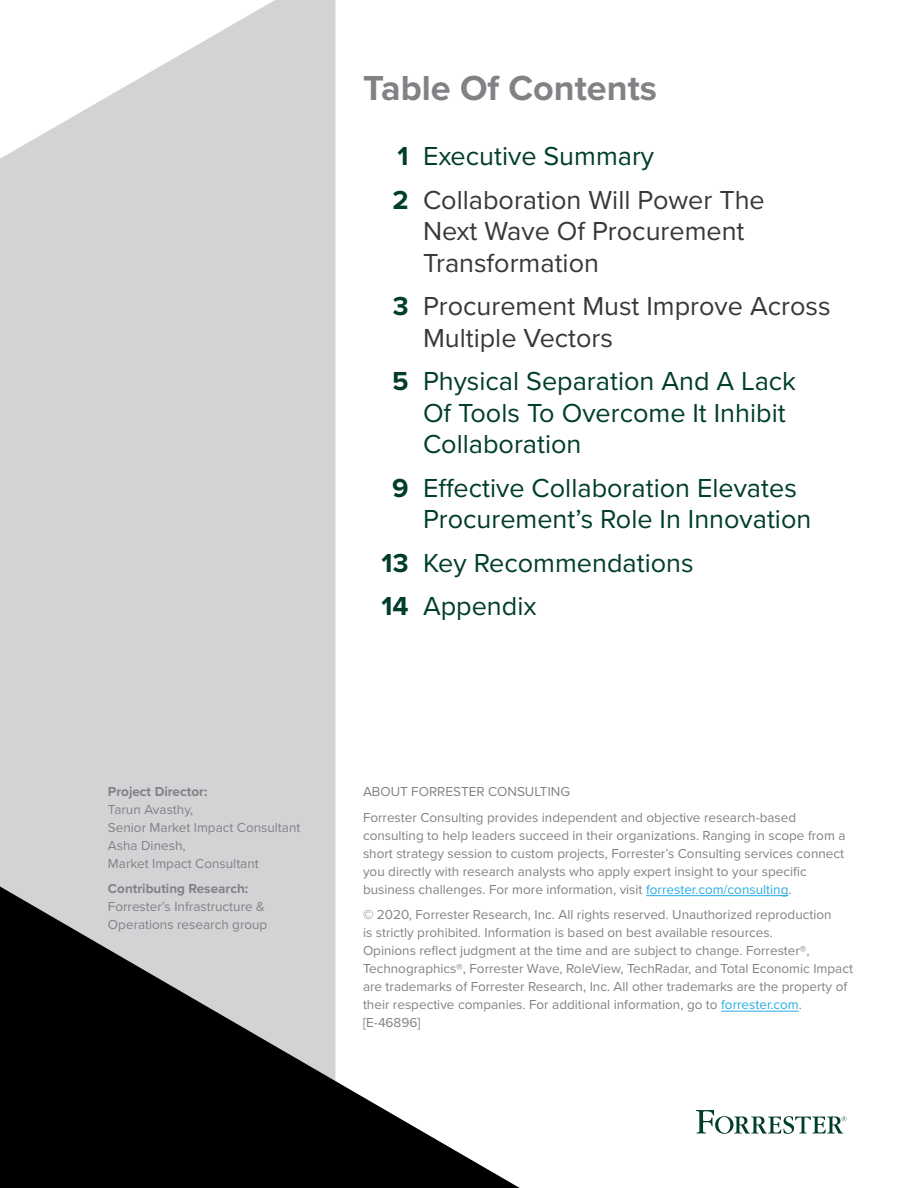
<style>
.page{position:relative;width:918px;height:1188px;background:#fff}
.page>*{position:absolute;margin:0;border:0;box-sizing:border-box;transform-origin:0 0}
.t1{font:700 36px "Proxima Nova";color:#808285}
.t2{font:27px/31.5px "Proxima Nova";color:#013d2d}
.t3{font:27px/31.5px "Proxima Nova";color:#383839}
.t4{font:700 27px/43.5px "Proxima Nova";color:#013d2d}
.t5{font:13.5px/18px "Proxima Nova";color:#808285}
.t6{font:700 13.5px "Proxima Nova";color:#808285}
.s1{color:#29ade4}
</style>
<div class="page">
<svg style="left:0;top:0;width:335px;height:886px;background:#d4d6d7"></svg>
<svg style="left:0;top:886px;width:520px;height:302px;fill:#000"></svg>
<svg style="left:696px;top:1110px;width:150px;height:24px"></svg>
<hr style="left:646px;top:895px;width:142px;height:1px;background:#29ade4">
<hr style="left:721px;top:1011px;width:78px;height:1px;background:#29ade4">
<h1 class="t1" style="left:363px;top:62px;width:296px">Table Of Contents</h1>
<h2 class="t4" style="left:392px;top:134px;width:18px">1<br>2</h2>
<h2 class="t4" style="left:393px;top:284px;width:17px">3</h2>
<h2 class="t4" style="left:392px;top:359px;width:18px">5</h2>
<h2 class="t4" style="left:392px;top:466px;width:18px">9</h2>
<h2 class="t4" style="left:381px;top:541px;width:29px">13<br>14</h2>
<h2 class="t2" style="left:423px;top:139px;width:233px">Executive Summary</h2>
<h2 class="t3" style="left:423px;top:183px;width:343px">Collaboration Will Power The<br>Next Wave Of Procurement<br>Transformation</h2>
<h2 class="t3" style="left:423px;top:289px;width:409px">Procurement Must Improve Across<br>Multiple Vectors</h2>
<h2 class="t2" style="left:423px;top:364px;width:375px">Physical Separation And A Lack<br>Of Tools To Overcome It Inhibit<br>Collaboration</h2>
<h2 class="t2" style="left:423px;top:471px;width:390px">Effective Collaboration Elevates<br>Procurement’s Role In Innovation</h2>
<h2 class="t2" style="left:423px;top:540px;width:272px;line-height:43.5px">Key Recommendations<br>Appendix</h2>
<p class="t6" style="left:108px;top:781px;width:101px">Project Director:</p>
<p class="t5" style="left:108px;top:800px;width:194px">Tarun Avasthy,<br>Senior Market Impact Consultant<br>Asha Dinesh,<br>Market Impact Consultant</p>
<p class="t6" style="left:108px;top:879px;width:142px">Contributing Research:</p>
<p class="t5" style="left:108px;top:897px;width:161px">Forrester’s Infrastructure &amp;<br>Operations research group</p>
<p class="t5" style="left:363px;top:778px;width:435px;line-height:25.5px">ABOUT FORRESTER CONSULTING<br>Forrester Consulting provides independent and objective research-based</p>
<p class="t5" style="left:363px;top:825px;width:484px">consulting to help leaders succeed in their organizations. Ranging in scope from a short strategy session to custom projects, Forrester’s Consulting services connect you directly with research analysts who apply expert insight to your specific business challenges. For more information, visit <span class="s1">forrester.com/consulting</span>.</p>
<p class="t5" style="left:363px;top:905px;width:492px">© 2020, Forrester Research, Inc. All rights reserved. Unauthorized reproduction<br>is strictly prohibited. Information is based on best available resources.<br>Opinions reflect judgment at the time and are subject to change. Forrester®, Technographics®, Forrester Wave, RoleView, TechRadar, and Total Economic Impact are trademarks of Forrester Research, Inc. All other trademarks are the property of their respective companies. For additional information, go to <span class="s1">forrester.com</span>. [E-46896]</p>
</div>
